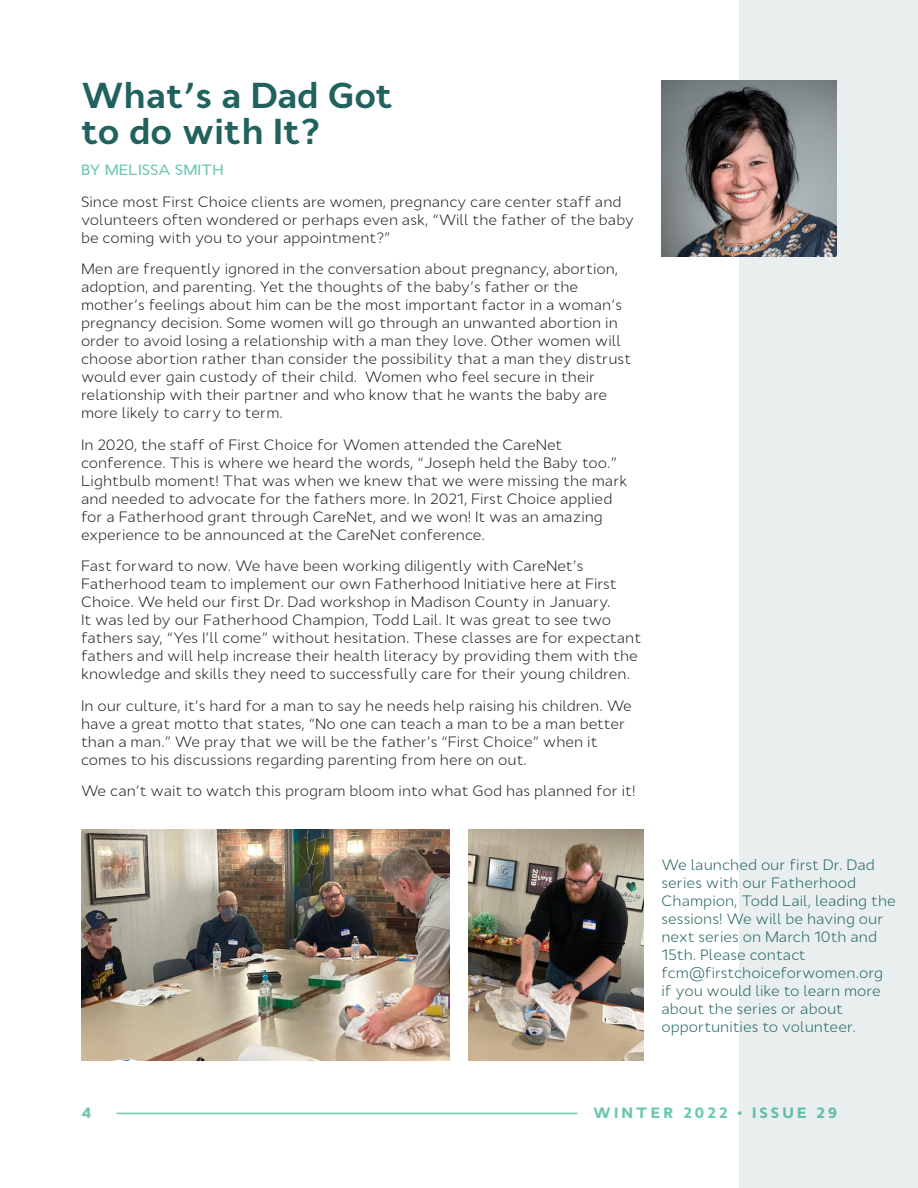
<style>
.page{position:relative;width:918px;height:1188px;background:#fff}
.page>*{position:absolute;margin:0;border:0;box-sizing:border-box;transform-origin:0 0}
.t1{font:700 36px/36px "Cyntho Pro";color:#21625f}
.t2{font:300 15px/18px "Cyntho Pro";color:#231f20}
.t3{font:300 15px/18px "Cyntho Pro";color:#21625f}
.t4{font:900 15px "Cyntho Pro";letter-spacing:.2em;color:#6dc7b1}
.t5{font:500 15px "Cyntho Pro";color:#6dc7b1}
</style>
<div class="page">
<hr style="left:117px;top:1113px;width:460px;height:1px;background:#6dc7b1">
<div style="left:740px;top:0;width:178px;height:1188px;background:#e9efef"></div>
<img style="left:662px;top:81px;width:175px;height:175px">
<img style="left:81px;top:829px;width:369px;height:232px">
<img style="left:468px;top:829px;width:176px;height:232px">
<p class="t1" style="left:81px;top:78px;width:314px">What’s a Dad Got to do with It?</p>
<p class="t5" style="left:81px;top:161px;width:144px">BY MELISSA SMITH</p>
<p class="t2" style="left:81px;top:193px;width:555px">Since most First Choice clients are women, pregnancy care center staff and volunteers often wondered or perhaps even ask, “Will the father of the baby be coming with you to your appointment?”</p>
<p class="t2" style="left:81px;top:260px;width:552px">Men are frequently ignored in the conversation about pregnancy, abortion, adoption, and parenting. Yet the thoughts of the baby’s father or the mother’s feelings about him can be the most important factor in a woman’s pregnancy decision. Some women will go through an unwanted abortion in order to avoid losing a relationship with a man they love. Other women will choose abortion rather than consider the possibility that a man they distrust would ever gain custody of their child. Women who feel secure in their relationship with their partner and who know that he wants the baby are more likely to carry to term.</p>
<p class="t2" style="left:81px;top:436px;width:548px">In 2020, the staff of First Choice for Women attended the CareNet conference. This is where we heard the words, “Joseph held the Baby too.” Lightbulb moment! That was when we knew that we were missing the mark and needed to advocate for the fathers more. In 2021, First Choice applied for a Fatherhood grant through CareNet, and we won! It was an amazing experience to be announced at the CareNet conference.</p>
<p class="t2" style="left:81px;top:557px;width:562px">Fast forward to now. We have been working diligently with CareNet’s Fatherhood team to implement our own Fatherhood Initiative here at First Choice. We held our first Dr. Dad workshop in Madison County in January.<br>It was led by our Fatherhood Champion, Todd Lail. It was great to see two fathers say, “Yes I’ll come” without hesitation. These classes are for expectant fathers and will help increase their health literacy by providing them with the knowledge and skills they need to successfully care for their young children.</p>
<p class="t2" style="left:81px;top:697px;width:553px">In our culture, it’s hard for a man to say he needs help raising his children. We have a great motto that states, “No one can teach a man to be a man better than a man.” We pray that we will be the father’s “First Choice” when it comes to his discussions regarding parenting from here on out.</p>
<p class="t2" style="left:81px;top:782px;width:556px">We can’t wait to watch this program bloom into what God has planned for it!</p>
<p class="t3" style="left:662px;top:855px;width:236px">We launched our first Dr. Dad series with our Fatherhood<br>Champion, Todd Lail, leading the sessions! We will be having our next series on March 10th and<br>15th. Please contact fcm@firstchoiceforwomen.org if you would like to learn more about the series or about opportunities to volunteer.</p>
<p class="t4" style="left:81px;top:1104px;width:12px">4</p>
<p class="t4" style="left:593px;top:1104px;width:245px">WINTER 2022 • ISSUE 29</p>
</div>
